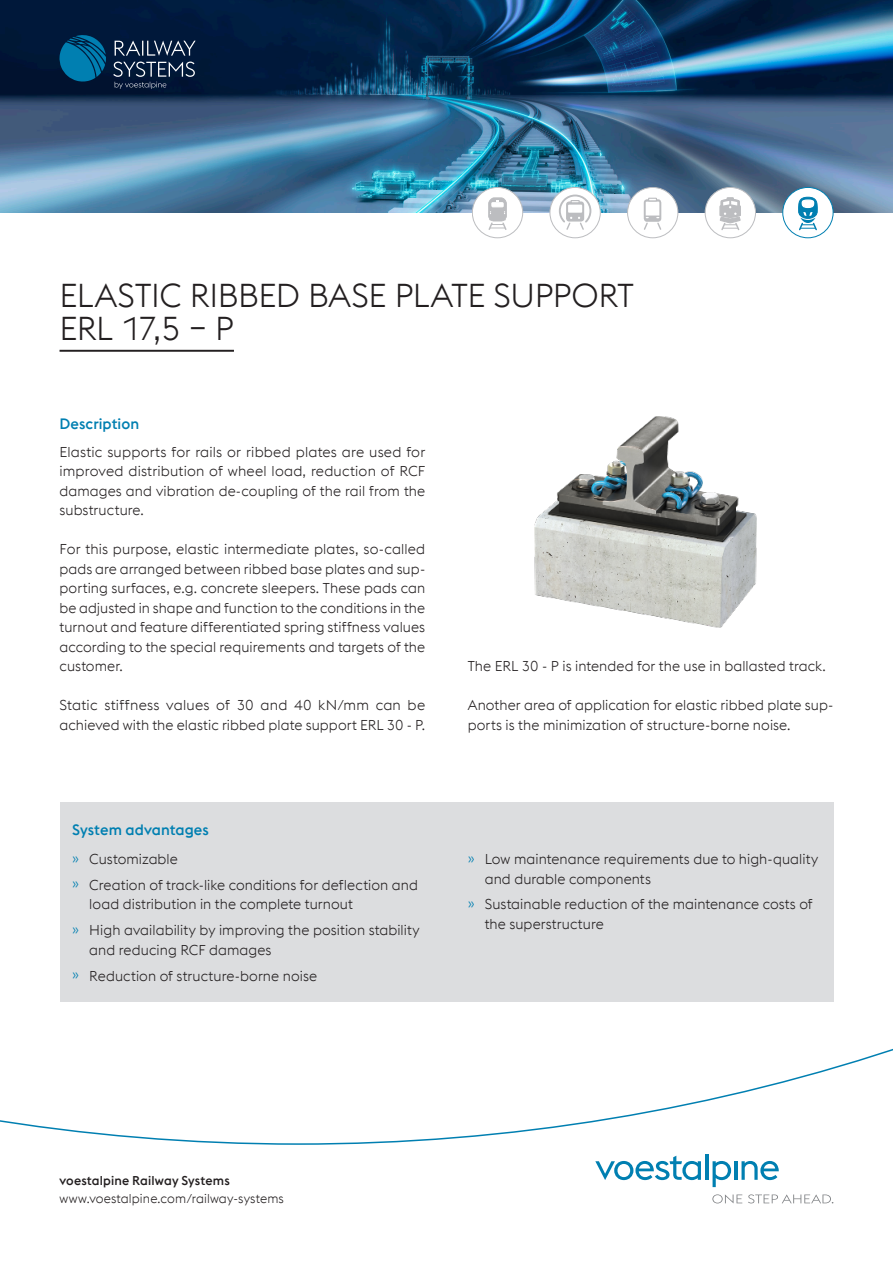
<style>
.page{position:relative;width:893px;height:1263px;background:#fff}
.page>*{position:absolute;margin:0;border:0;box-sizing:border-box;transform-origin:0 0}
.HL-1-schwarz{font:300 33px/33px "voestalpine";letter-spacing:-.01em;color:#231f20}
.Sub-HL-2-boe-Spalten{font:500 15px "voestalpine";letter-spacing:.005em;color:#007fb1}
.Sub-HL-2-boe{font:500 15px "voestalpine";letter-spacing:.005em;color:#007fb1}
.Copy{font:300 14.25px/19.5px "voestalpine";letter-spacing:.005em;color:#231f20}
.t1{font:300 12.75px "voestalpine";letter-spacing:.01em;color:#231f20}
.t2{font:500 12.75px "voestalpine";letter-spacing:.01em;color:#231f20}
.s1{color:#007fb1}
</style>
<div class="page">
<svg style="left:0;top:1048px;width:893px;height:97px"></svg>
<svg style="left:595px;top:1156px;width:106px;height:24px"></svg>
<hr style="left:705px;top:1154px;width:3px;height:26px;background:#007fb1">
<svg style="left:713px;top:1161px;width:18px;height:26px"></svg>
<hr style="left:734px;top:1161px;width:3px;height:19px;background:#007fb1">
<svg style="left:741px;top:1161px;width:38px;height:19px"></svg>
<svg style="left:712px;top:1194px;width:30px;height:9px"></svg>
<svg style="left:748px;top:1194px;width:85px;height:9px"></svg>
<img style="left:0;top:0;width:893px;height:213px">
<svg style="left:59px;top:34px;width:47px;height:48px"></svg>
<svg style="left:115px;top:41px;width:81px;height:15px"></svg>
<svg style="left:113px;top:62px;width:82px;height:27px"></svg>
<div style="left:60px;top:803px;width:773px;height:199px;background:#dcdddf"></div>
<hr style="left:60px;top:350px;width:174px;height:2px;background:#231f20">
<img style="left:535px;top:417px;width:222px;height:210px">
<div style="left:472px;top:187px;width:51px;height:51px;background:#fff;border-radius:50%"></div>
<div style="left:472px;top:187px;width:51px;height:51px;border:1px solid #bcbdc0;border-radius:50%"></div>
<svg style="left:488px;top:197px;width:19px;height:33px"></svg>
<div style="left:550px;top:187px;width:50px;height:51px;background:#fff;border-radius:50%"></div>
<div style="left:550px;top:187px;width:51px;height:51px;border:1px solid #bcbdc0;border-radius:50%"></div>
<svg style="left:558px;top:194px;width:34px;height:37px"></svg>
<div style="left:628px;top:187px;width:50px;height:51px;background:#fff;border-radius:50%"></div>
<div style="left:627px;top:187px;width:51px;height:51px;border:1px solid #bcbdc0;border-radius:50%"></div>
<svg style="left:643px;top:198px;width:19px;height:32px"></svg>
<div style="left:705px;top:187px;width:50px;height:51px;background:#fff;border-radius:50%"></div>
<div style="left:705px;top:187px;width:51px;height:51px;border:1px solid #bcbdc0;border-radius:50%"></div>
<svg style="left:720px;top:197px;width:21px;height:33px"></svg>
<div style="left:783px;top:187px;width:50px;height:51px;background:#fff;border-radius:50%"></div>
<div style="left:782px;top:187px;width:51px;height:51px;border:1px solid #007fb1;border-radius:50%"></div>
<svg style="left:798px;top:196px;width:20px;height:35px"></svg>
<p class="HL-1-schwarz" style="left:60px;top:279px;width:576px">ELASTIC RIBBED BASE PLATE SUPPORT<br>ERL 17,5 – P</p>
<p class="Sub-HL-2-boe" style="left:60px;top:414px;width:81px">Description</p>
<p class="Copy" style="left:60px;top:442px;width:367px;text-align:justify">Elastic supports for rails or ribbed plates are used for improved distribution of wheel load, reduction of RCF damages and vibration de-coupling of the rail from the substructure.</p>
<p class="Copy" style="left:60px;top:540px;width:367px;text-align:justify">For this purpose, elastic intermediate plates, so-called pads are arranged between ribbed base plates and sup&shy;porting surfaces, e.g. concrete sleepers. These pads can be adjusted in shape and function to the conditions in the turnout and feature differentiated spring stiffness values according to the special requirements and targets of the customer.</p>
<p class="Copy" style="left:60px;top:696px;width:367px">Static stiffness values of 30 and 40 kN/mm can be achieved with the elastic ribbed plate support ERL 30 - P.</p>
<p class="Sub-HL-2-boe-Spalten" style="left:72px;top:820px;width:138px">System advantages</p>
<p class="Copy" style="left:72px;top:849px;width:107px"><span class="s1">»</span> Customizable</p>
<p class="Copy" style="left:89px;top:875px;width:330px;text-indent:-17px"><span class="s1">»</span> Creation of track-like conditions for deflection and load distribution in the complete turnout</p>
<p class="Copy" style="left:89px;top:920px;width:332px;text-indent:-17px"><span class="s1">»</span> High availability by improving the position stability and reducing RCF damages</p>
<p class="Copy" style="left:72px;top:966px;width:246px"><span class="s1">»</span> Reduction of structure-borne noise</p>
<p class="Copy" style="left:468px;top:657px;width:360px">The ERL 30 - P is intended for the use in ballasted track.</p>
<p class="Copy" style="left:468px;top:696px;width:367px">Another area of application for elastic ribbed plate sup&shy;ports is the minimization of structure-borne noise.</p>
<p class="Copy" style="left:485px;top:849px;width:335px;text-indent:-17px"><span class="s1">»</span> Low maintenance requirements due to high-quality and durable components</p>
<p class="Copy" style="left:485px;top:895px;width:329px;text-indent:-17px"><span class="s1">»</span> Sustainable reduction of the maintenance costs of the superstructure</p>
<p class="t2" style="left:60px;top:1173px;width:172px">voestalpine Railway Systems</p>
<p class="t1" style="left:60px;top:1191px;width:226px">www.voestalpine.com/railway-systems</p>
</div>
